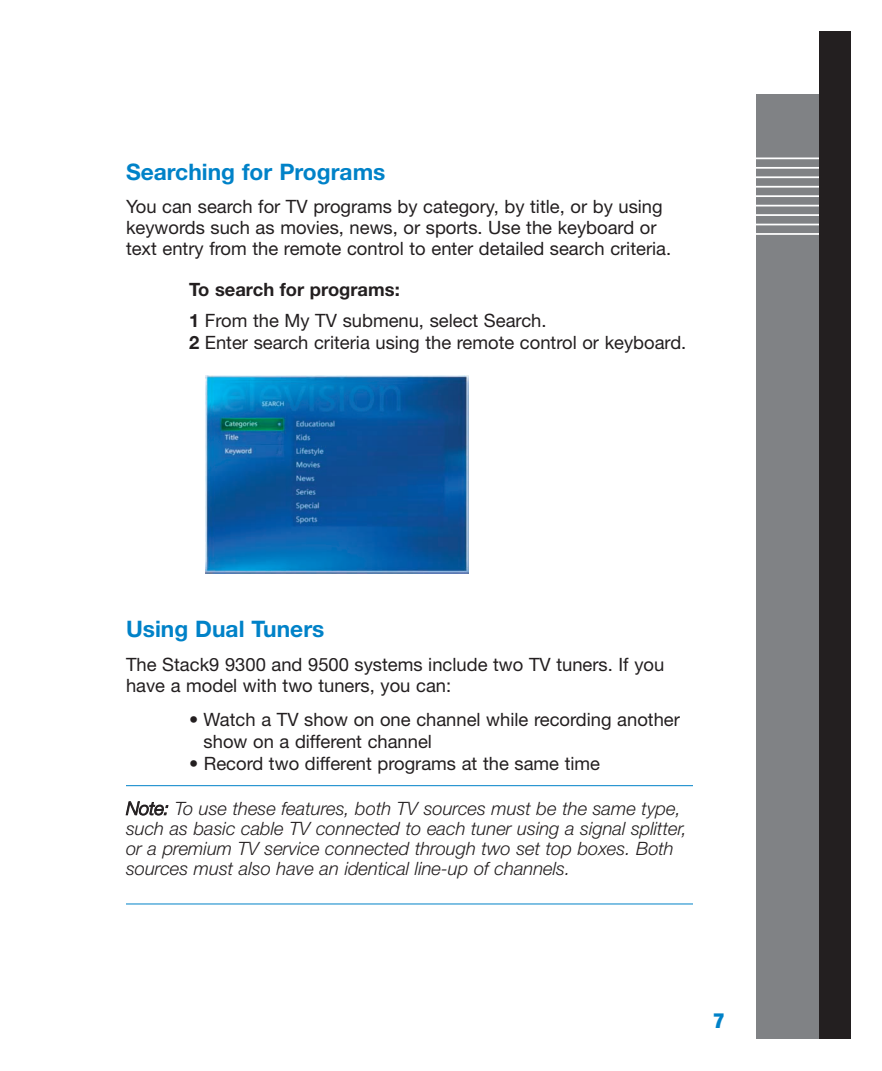
<style>
.page{position:relative;width:882px;height:1071px;background:#fff}
.page>*{position:absolute;margin:0;border:0;box-sizing:border-box;transform-origin:0 0}
.t1{font:700 22.75px "Helvetica Neue";color:#0082c8}
.t2{font:900 condensed 21px "Helvetica Neue";color:#0082c8}
.t3{font:18.38px/21px "Helvetica Neue";color:#231f20}
.t4{font:italic 300 18.38px/20.1px "Helvetica Neue";color:#231f20}
.s1{font-weight:700}
</style>
<div class="page">
<hr style="left:126px;top:785px;width:567px;height:1px;background:#0082c8">
<hr style="left:126px;top:904px;width:567px;height:1px;background:#0082c8">
<div style="left:756px;top:94px;width:63px;height:946px;background:#808285"></div>
<hr style="left:756px;top:158px;width:63px;height:1px;background:#fff">
<hr style="left:756px;top:167px;width:63px;height:2px;background:#fff">
<hr style="left:756px;top:176px;width:63px;height:2px;background:#fff">
<hr style="left:756px;top:186px;width:63px;height:2px;background:#fff">
<hr style="left:756px;top:195px;width:63px;height:2px;background:#fff">
<hr style="left:756px;top:205px;width:63px;height:1px;background:#fff">
<hr style="left:756px;top:214px;width:63px;height:2px;background:#fff">
<hr style="left:756px;top:224px;width:63px;height:1px;background:#fff">
<hr style="left:756px;top:233px;width:63px;height:2px;background:#fff">
<div style="left:819px;top:32px;width:31px;height:1008px;background:#231f20"></div>
<img style="left:206px;top:376px;width:262px;height:198px">
<p class="t1" style="left:126px;top:163px;width:261px">Searching for Programs</p>
<p class="t3" style="left:126px;top:198px;width:547px">You can search for TV programs by category, by title, or by using keywords such as movies, news, or sports. Use the keyboard or text entry from the remote control to enter detailed search criteria.</p>
<p class="t3" style="left:189px;top:276px;width:359px;line-height:31.3px"><span class="s1">To search for programs:<br>1</span> From the My TV submenu, select Search.</p>
<p class="t3" style="left:189px;top:334px;width:499px"><span class="s1">2</span> Enter search criteria using the remote control or keyboard.</p>
<p class="t1" style="left:126px;top:621px;width:200px">Using Dual Tuners</p>
<p class="t3" style="left:126px;top:655px;width:540px">The Stack9 9300 and 9500 systems include two TV tuners. If you have a model with two tuners, you can:</p>
<p class="t3" style="left:204px;top:710px;width:478px;line-height:21.9px;text-indent:-15px">• Watch a TV show on one channel while recording another show on a different channel</p>
<p class="t3" style="left:189px;top:755px;width:413px">• Record two different programs at the same time</p>
<p class="t4" style="left:126px;top:800px;width:562px">Note: To use these features, both TV sources must be the same type, such as basic cable TV connected to each tuner using a signal splitter, or a premium TV service connected through two set top boxes. Both sources must also have an identical line-up of channels.</p>
<p class="t2" style="left:714px;top:1013px;width:12px">7</p>
</div>
